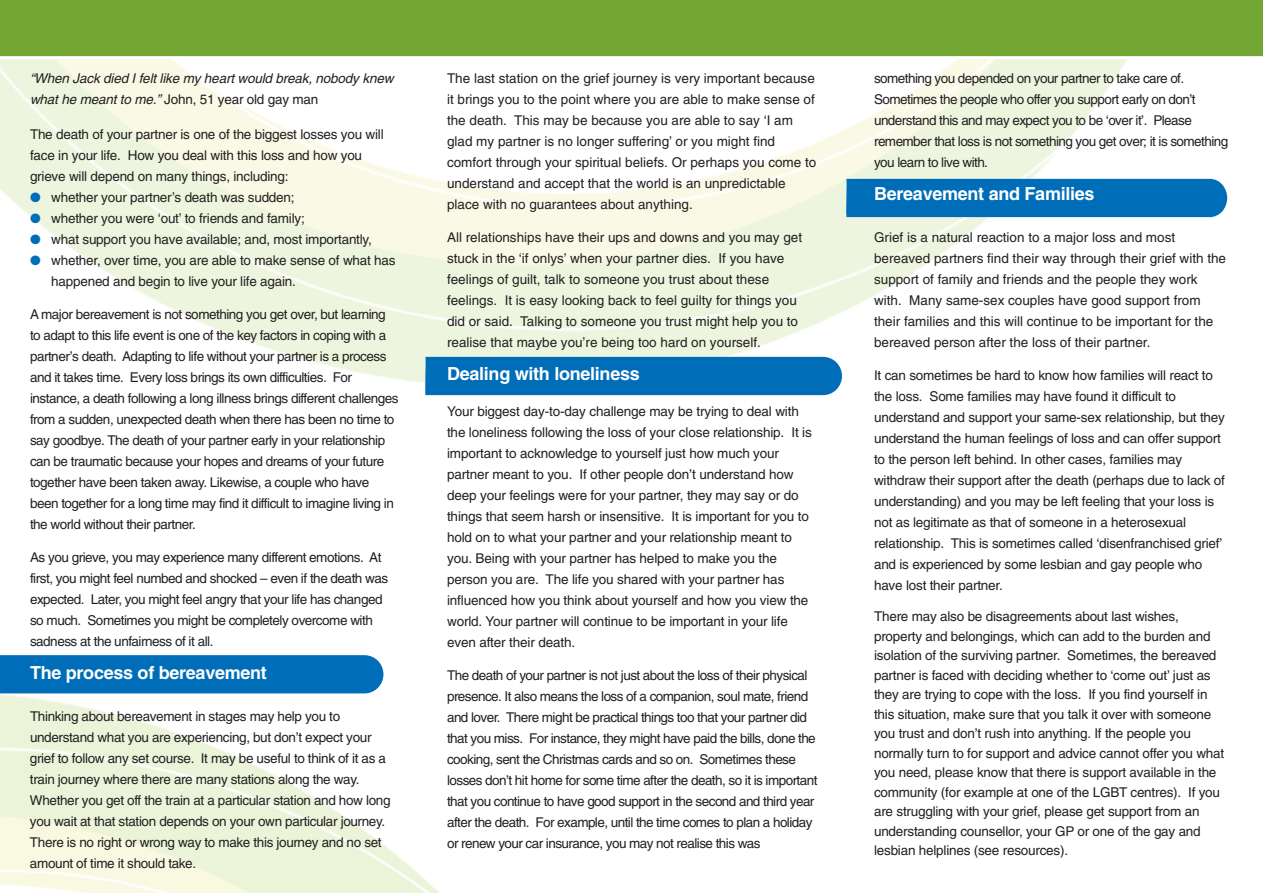
<style>
.page{position:relative;width:1263px;height:893px;background:#fff}
.page>*{position:absolute;margin:0;border:0;box-sizing:border-box;transform-origin:0 0}
.t1{font:700 18px "Helvetica";letter-spacing:-.015em;color:#fff}
.t2{font:13.5px/21px "Helvetica";letter-spacing:-.015em;color:#231f20}
.t3{font:13.5px/21px "Helvetica";letter-spacing:-.035em;color:#231f20}
.t4{font:13.5px/21px "Helvetica";letter-spacing:-.04em;color:#231f20}
.t5{font:italic 13.5px/21px "Helvetica";letter-spacing:-.01em;color:#231f20}
.s1{font-style:normal}
.s2{color:#006db8}
</style>
<div class="page">
<img style="left:0;top:693px;width:439px;height:200px">
<div style="left:0;top:0;width:1263px;height:58px;background:#73a532"></div>
<hr style="left:0;top:56px;width:1263px;height:3px;background:#fff">
<div style="left:0;top:655px;width:383px;height:38px;background:#006db8"></div>
<div style="left:425px;top:357px;width:417px;height:38px;background:#006db8"></div>
<div style="left:846px;top:179px;width:381px;height:38px;background:#006db8"></div>
<p class="t5" style="left:30px;top:69px;width:365px">“When Jack died I felt like my heart would break, nobody knew what he meant to me.” <span class="s1">John, 51 year old gay man</span></p>
<p class="t2" style="left:30px;top:125px;width:355px">The death of your partner is one of the biggest losses you will face in your life. How you deal with this loss and how you grieve will depend on many things, including:</p>
<p class="t2" style="left:30px;top:188px;width:266px"><span class="s2">●</span> whether your partner’s death was sudden;</p>
<p class="t2" style="left:30px;top:209px;width:276px"><span class="s2">●</span> whether you were ‘out’ to friends and family;</p>
<p class="t2" style="left:30px;top:230px;width:343px"><span class="s2">●</span> what support you have available; and, most importantly,</p>
<p class="t2" style="left:51px;top:251px;width:346px;text-indent:-21px"><span class="s2">●</span> whether, over time, you are able to make sense of what has happened and begin to live your life again.</p>
<p class="t3" style="left:30px;top:305px;width:370px">A major bereavement is not something you get over, but learning to adapt to this life event is one of the key factors in coping with a partner’s death. Adapting to life without your partner is a process and it takes time. Every loss brings its own difficulties. For instance, a death following a long illness brings different challenges from a sudden, unexpected death when there has been no time to say goodbye. The death of your partner early in your relationship can be traumatic because your hopes and dreams of your future together have been taken away. Likewise, a couple who have been together for a long time may find it difficult to imagine living in the world without their partner.</p>
<p class="t3" style="left:30px;top:548px;width:360px">As you grieve, you may experience many different emotions. At first, you might feel numbed and shocked – even if the death was expected. Later, you might feel angry that your life has changed so much. Sometimes you might be completely overcome with sadness at the unfairness of it all.</p>
<h1 class="t1" style="left:30px;top:666px;width:238px">The process of bereavement</h1>
<p class="t2" style="left:30px;top:707px;width:362px">Thinking about bereavement in stages may help you to understand what you are experiencing, but don’t expect your grief to follow any set course. It may be useful to think of it as a train journey where there are many stations along the way.<br>Whether you get off the train at a particular station and how long you wait at that station depends on your own particular journey.<br>There is no right or wrong way to make this journey and no set amount of time it should take.</p>
<p class="t2" style="left:447px;top:69px;width:371px">The last station on the grief journey is very important because it brings you to the point where you are able to make sense of the death. This may be because you are able to say ‘I am glad my partner is no longer suffering’ or you might find comfort through your spiritual beliefs. Or perhaps you come to understand and accept that the world is an unpredictable place with no guarantees about anything.</p>
<p class="t2" style="left:447px;top:228px;width:357px">All relationships have their ups and downs and you may get stuck in the ‘if onlys’ when your partner dies. If you have feelings of guilt, talk to someone you trust about these feelings. It is easy looking back to feel guilty for things you did or said. Talking to someone you trust might help you to realise that maybe you’re being too hard on yourself.</p>
<h1 class="t1" style="left:447px;top:367px;width:194px">Dealing with loneliness</h1>
<p class="t2" style="left:447px;top:402px;width:366px">Your biggest day-to-day challenge may be trying to deal with the loneliness following the loss of your close relationship. It is important to acknowledge to yourself just how much your partner meant to you. If other people don’t understand how deep your feelings were for your partner, they may say or do things that seem harsh or insensitive. It is important for you to hold on to what your partner and your relationship meant to you. Being with your partner has helped to make you the person you are. The life you shared with your partner has influenced how you think about yourself and how you view the world. Your partner will continue to be important in your life even after their death.</p>
<p class="t4" style="left:447px;top:666px;width:372px">The death of your partner is not just about the loss of their physical presence. It also means the loss of a companion, soul mate, friend and lover. There might be practical things too that your partner did that you miss. For instance, they might have paid the bills, done the cooking, sent the Christmas cards and so on. Sometimes these losses don’t hit home for some time after the death, so it is important that you continue to have good support in the second and third year after the death. For example, until the time comes to plan a holiday or renew your car insurance, you may not realise this was</p>
<p class="t4" style="left:874px;top:69px;width:356px">something you depended on your partner to take care of.<br>Sometimes the people who offer you support early on don’t understand this and may expect you to be ‘over it’. Please remember that loss is not something you get over; it is something you learn to live with.</p>
<h1 class="t1" style="left:874px;top:187px;width:222px">Bereavement and Families</h1>
<p class="t2" style="left:874px;top:228px;width:353px">Grief is a natural reaction to a major loss and most bereaved partners find their way through their grief with the support of family and friends and the people they work with. Many same-sex couples have good support from their families and this will continue to be important for the bereaved person after the loss of their partner.</p>
<p class="t2" style="left:874px;top:366px;width:352px">It can sometimes be hard to know how families will react to the loss. Some families may have found it difficult to understand and support your same-sex relationship, but they understand the human feelings of loss and can offer support to the person left behind. In other cases, families may withdraw their support after the death (perhaps due to lack of understanding) and you may be left feeling that your loss is not as legitimate as that of someone in a heterosexual relationship. This is sometimes called ‘disenfranchised grief’ and is experienced by some lesbian and gay people who have lost their partner.</p>
<p class="t2" style="left:874px;top:608px;width:352px;line-height:19.5px">There may also be disagreements about last wishes, property and belongings, which can add to the burden and isolation of the surviving partner. Sometimes, the bereaved partner is faced with deciding whether to ‘come out’ just as they are trying to cope with the loss. If you find yourself in this situation, make sure that you talk it over with someone you trust and don’t rush into anything. If the people you normally turn to for support and advice cannot offer you what you need, please know that there is support available in the community (for example at one of the LGBT centres). If you are struggling with your grief, please get support from an understanding counsellor, your GP or one of the gay and lesbian helplines (see resources).</p>
</div>
